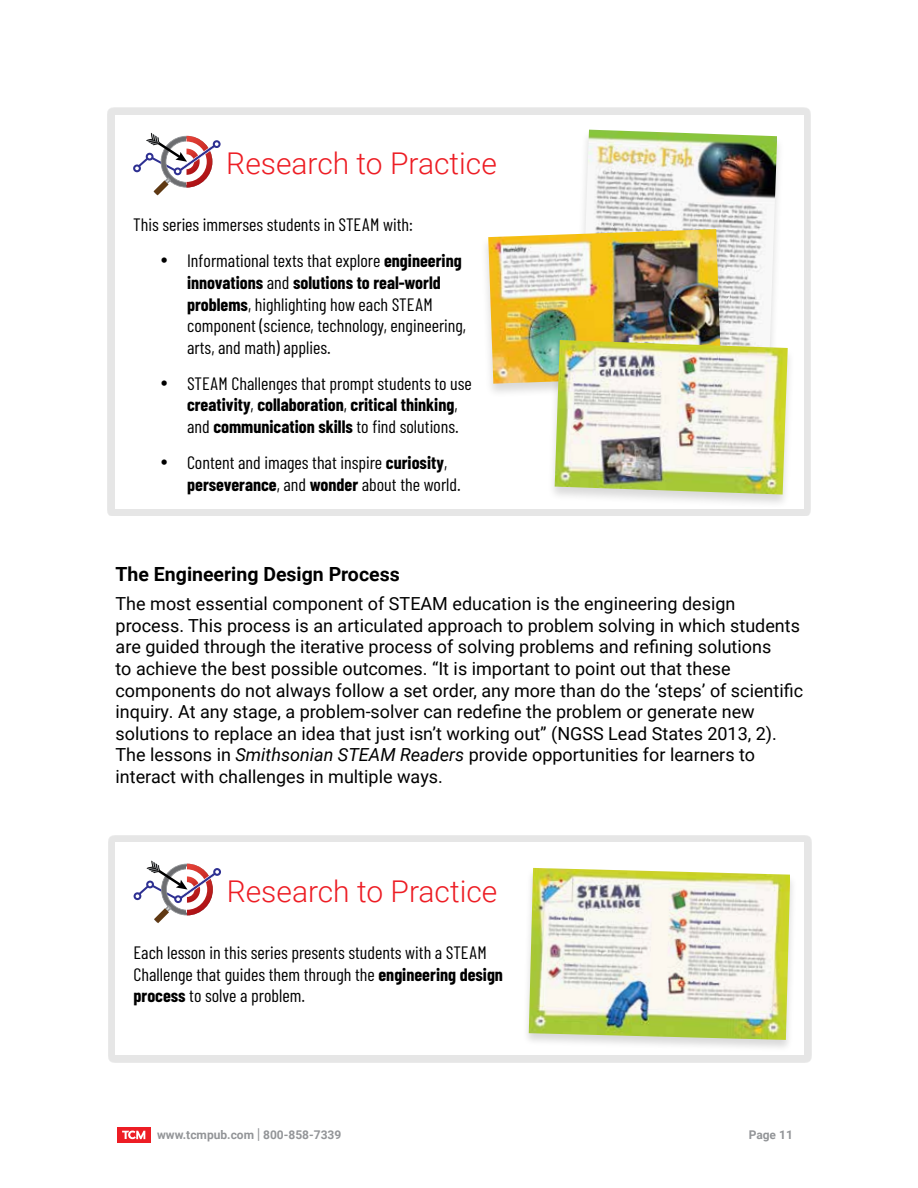
<style>
.page{position:relative;width:918px;height:1188px;background:#fff}
.page>*{position:absolute;margin:0;border:0;box-sizing:border-box;transform-origin:0 0}
.t1{font:300 30px "Roboto";color:#ed1d24}
.t2{font:700 19.5px "Roboto";color:#000}
.t3{font:18px/21.6px "Roboto";color:#000}
.t4{font:18px/21.6px "Barlow Condensed";color:#000}
.t5{font:700 12px "Roboto";color:#939598}
.s1{font-weight:700}
.s2{font-style:italic}
.s3{font-size:15px}
</style>
<div class="page">
<div style="left:117px;top:1127px;width:34px;height:16px;background:#ed1d24"></div>
<svg style="left:122px;top:1131px;width:23px;height:8px"></svg>
<div style="left:108px;top:835px;width:703px;height:228px;background:#000;opacity:.1"></div>
<div style="left:116px;top:843px;width:688px;height:212px;background:#fff"></div>
<div style="left:213px;top:868px;width:8px;height:8px;border:2px solid #2e3092;border-radius:50%"></div>
<svg style="left:134px;top:861px;width:86px;height:62px"></svg>
<div style="left:174px;top:895px;width:8px;height:8px;border:2px solid #2e3092;border-radius:50%"></div>
<div style="left:522px;top:867px;width:275px;height:186px;background:#000;opacity:.15"></div>
<img style="left:529px;top:868px;width:261px;height:172px">
<div style="left:108px;top:107px;width:703px;height:409px;background:#e6e6e6"></div>
<div style="left:115px;top:115px;width:688px;height:394px;background:#fff"></div>
<div style="left:133px;top:164px;width:8px;height:8px;border:2px solid #2e3092;border-radius:50%"></div>
<div style="left:213px;top:140px;width:8px;height:8px;border:2px solid #2e3092;border-radius:50%"></div>
<svg style="left:134px;top:133px;width:86px;height:62px"></svg>
<div style="left:174px;top:167px;width:8px;height:8px;border:2px solid #2e3092;border-radius:50%"></div>
<img style="left:583px;top:130px;width:194px;height:209px">
<div style="left:480px;top:228px;width:249px;height:170px;background:#000;opacity:.15"></div>
<img style="left:488px;top:229px;width:233px;height:155px">
<div style="left:547px;top:339px;width:248px;height:170px;background:#000;opacity:.15"></div>
<img style="left:555px;top:340px;width:233px;height:155px">
<h1 class="t1" style="left:226px;top:143px;width:272px">Research to Practice</h1>
<p class="t4" style="left:133px;top:214px;width:281px">This series immerses students in STEAM with:</p>
<p class="t4" style="left:187px;top:250px;width:281px;text-indent:-27px">• Informational texts that explore <span class="s1">engineering innovations</span> and <span class="s1">solutions to real-world problems</span>, highlighting how each STEAM component (science, technology, engineering, arts, and math) applies.</p>
<p class="t4" style="left:187px;top:372px;width:286px;text-indent:-27px">• STEAM Challenges that prompt students to use <span class="s1">creativity</span>, <span class="s1">collaboration</span>, <span class="s1">critical thinking</span>, and <span class="s1">communication skills</span> to find solutions.</p>
<p class="t4" style="left:187px;top:451px;width:275px;text-indent:-27px">• Content and images that inspire <span class="s1">curiosity</span>, <span class="s1">perseverance</span>, and <span class="s1">wonder</span> about the world.</p>
<p class="t2" style="left:116px;top:561px;width:286px">The Engineering Design Process</p>
<p class="t3" style="left:116px;top:592px;width:689px">The most essential component of STEAM education is the engineering design process. This process is an articulated approach to problem solving in which students are guided through the iterative process of solving problems and refining solutions<br>to achieve the best possible outcomes. “It is important to point out that these components do not always follow a set order, any more than do the ‘steps’ of scientific inquiry. At any stage, a problem-solver can redefine the problem or generate new solutions to replace an idea that just isn’t working out” (NGSS Lead States 2013, 2).<br>The lessons in <span class="s2">Smithsonian STEAM Readers</span> provide opportunities for learners to interact with challenges in multiple ways.</p>
<h1 class="t1" style="left:227px;top:871px;width:272px">Research to Practice</h1>
<p class="t4" style="left:134px;top:941px;width:371px">Each lesson in this series presents students with a STEAM<br>Challenge that guides them through the <span class="s1">engineering design process</span> to solve a problem.</p>
<p class="t5" style="left:157px;top:1126px;width:186px">www.tcmpub.com <span class="s3">|</span> 800-858-7339</p>
<p class="t5" style="left:749px;top:1126px;width:46px">Page 11</p>
</div>
